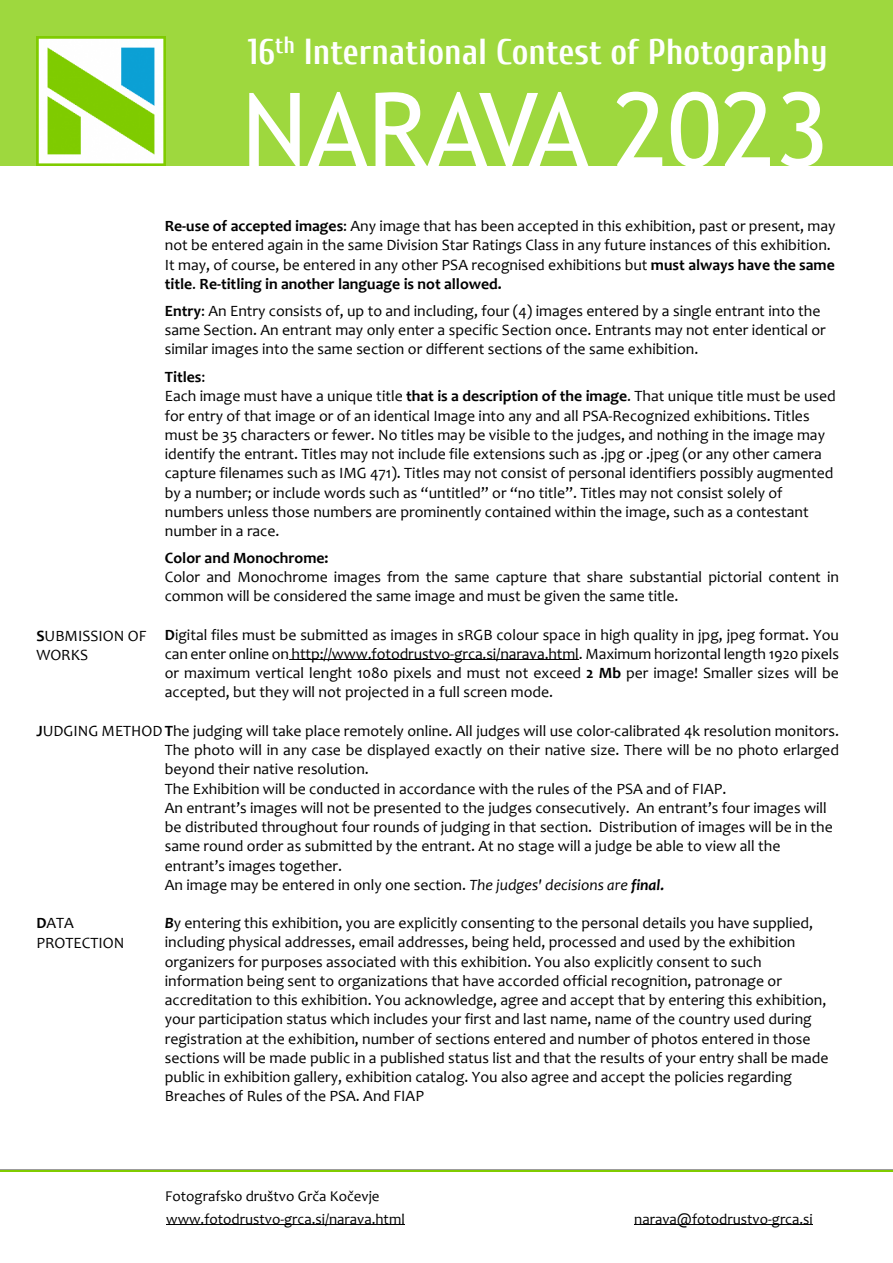
<style>
.page{position:relative;width:893px;height:1263px;background:#fff}
.page>*{position:absolute;margin:0;border:0;box-sizing:border-box;transform-origin:0 0}
.t1{font:102.45px "Trebuchet MS";color:#fff}
.t2{font:700 36px "Cuprum";color:#fff}
.t3{font:15.75px/19.2px "Candara";color:#000}
.t4{font:700 15.75px "Candara";color:#000}
.t5{font:15px "Candara";color:#000}
.s1{font-weight:700}
.s2{font-style:italic}
.s3{font-weight:700;font-style:italic}
</style>
<div class="page">
<div style="left:0;top:0;width:893px;height:165px;background:#9ed83e"></div>
<img style="left:36px;top:36px;width:129px;height:129px">
<hr style="left:0;top:1170px;width:893px;height:1px;background:#80cc00">
<hr style="left:166px;top:1225px;width:114px;height:1px;background:#000">
<hr style="left:280px;top:1225px;width:125px;height:1px;background:#000">
<hr style="left:634px;top:1225px;width:134px;height:1px;background:#000">
<hr style="left:768px;top:1225px;width:45px;height:1px;background:#000">
<hr style="left:289px;top:660px;width:290px;height:1px;background:#000">
<h2 class="t2" style="left:248px;top:32px;width:581px">16<sup>th</sup> International Contest of Photography</h2>
<h1 class="t1" style="left:242px;top:91px;width:589px">NARAVA 2023</h1>
<p class="t3" style="left:165px;top:218px;width:672px"><span class="s1">Re-use of accepted images</span>: Any image that has been accepted in this exhibition, past or present, may not be entered again in the same Division Star Ratings Class in any future instances of this exhibition.<br>It may, of course, be entered in any other PSA recognised exhibitions but <span class="s1">must always have the same title</span>. <span class="s1">Re-titling in another language is not allowed.</span></p>
<p class="t3" style="left:165px;top:302px;width:662px"><span class="s1">Entry</span>: An Entry consists of, up to and including, four (4) images entered by a single entrant into the same Section. An entrant may only enter a specific Section once. Entrants may not enter identical or similar images into the same section or different sections of the same exhibition.</p>
<p class="t3" style="left:165px;top:369px;width:672px"><span class="s1">Titles</span>:<br>Each image must have a unique title <span class="s1">that is a description of the image</span>. That unique title must be used for entry of that image or of an identical Image into any and all PSA-Recognized exhibitions. Titles must be 35 characters or fewer. No titles may be visible to the judges, and nothing in the image may identify the entrant. Titles may not include file extensions such as .jpg or .jpeg (or any other camera capture filenames such as IMG 471). Titles may not consist of personal identifiers possibly augmented by a number; or include words such as “untitled” or “no title”. Titles may not consist solely of numbers unless those numbers are prominently contained within the image, such as a contestant number in a race.</p>
<p class="t4" style="left:165px;top:551px;width:165px">Color and Monochrome:</p>
<p class="t3" style="left:165px;top:569px;width:676px">Color and Monochrome images from the same capture that share substantial pictorial content in common will be considered the same image and must be given the same title.</p>
<p class="t3" style="left:165px;top:626px;width:676px;text-align:justify"><span class="s1">D</span>igital files must be submitted as images in sRGB colour space in high quality in jpg, jpeg format. You can enter online on http://www.fotodrustvo-grca.si/narava.html. Maximum horizontal length 1920 pixels or maximum vertical lenght 1080 pixels and must not exceed <span class="s1">2 Mb</span> per image! Smaller sizes will be accepted, but they will not projected in a full screen mode.</p>
<p class="t3" style="left:165px;top:723px;width:676px;text-indent:-128px"><span class="s1">J</span>UDGING METHOD<span class="s1">T</span>he judging will take place remotely online. All judges will use color-calibrated 4k resolution monitors.<br>The photo will in any case be displayed exactly on their native size. There will be no photo erlarged beyond their native resolution.<br>The Exhibition will be conducted in accordance with the rules of the PSA and of FIAP.<br>An entrant’s images will not be presented to the judges consecutively. An entrant’s four images will be distributed throughout four rounds of judging in that section. Distribution of images will be in the same round order as submitted by the entrant. At no stage will a judge be able to view all the entrant’s images together.<br>An image may be entered in only one section. <span class="s2">The judges' decisions are</span> <span class="s3">final.</span></p>
<p class="t3" style="left:165px;top:915px;width:665px"><span class="s3">B</span>y entering this exhibition, you are explicitly consenting to the personal details you have supplied, including physical addresses, email addresses, being held, processed and used by the exhibition organizers for purposes associated with this exhibition. You also explicitly consent to such information being sent to organizations that have accorded official recognition, patronage or accreditation to this exhibition. You acknowledge, agree and accept that by entering this exhibition, your participation status which includes your first and last name, name of the country used during registration at the exhibition, number of sections entered and number of photos entered in those sections will be made public in a published status list and that the results of your entry shall be made public in exhibition gallery, exhibition catalog. You also agree and accept the policies regarding Breaches of Rules of the PSA. And FIAP</p>
<p class="t3" style="left:36px;top:628px;width:112px"><span class="s1">S</span>UBMISSION OF<br>WORKS</p>
<p class="t3" style="left:36px;top:915px;width:89px"><span class="s1">D</span>ATA<br>PROTECTION</p>
<p class="t5" style="left:165px;top:1190px;width:216px">Fotografsko društvo Grča Kočevje</p>
<p class="t5" style="left:166px;top:1213px;width:240px">www.fotodrustvo-grca.si/narava.html</p>
<p class="t5" style="left:634px;top:1213px;width:180px">narava@fotodrustvo-grca.si</p>
</div>
